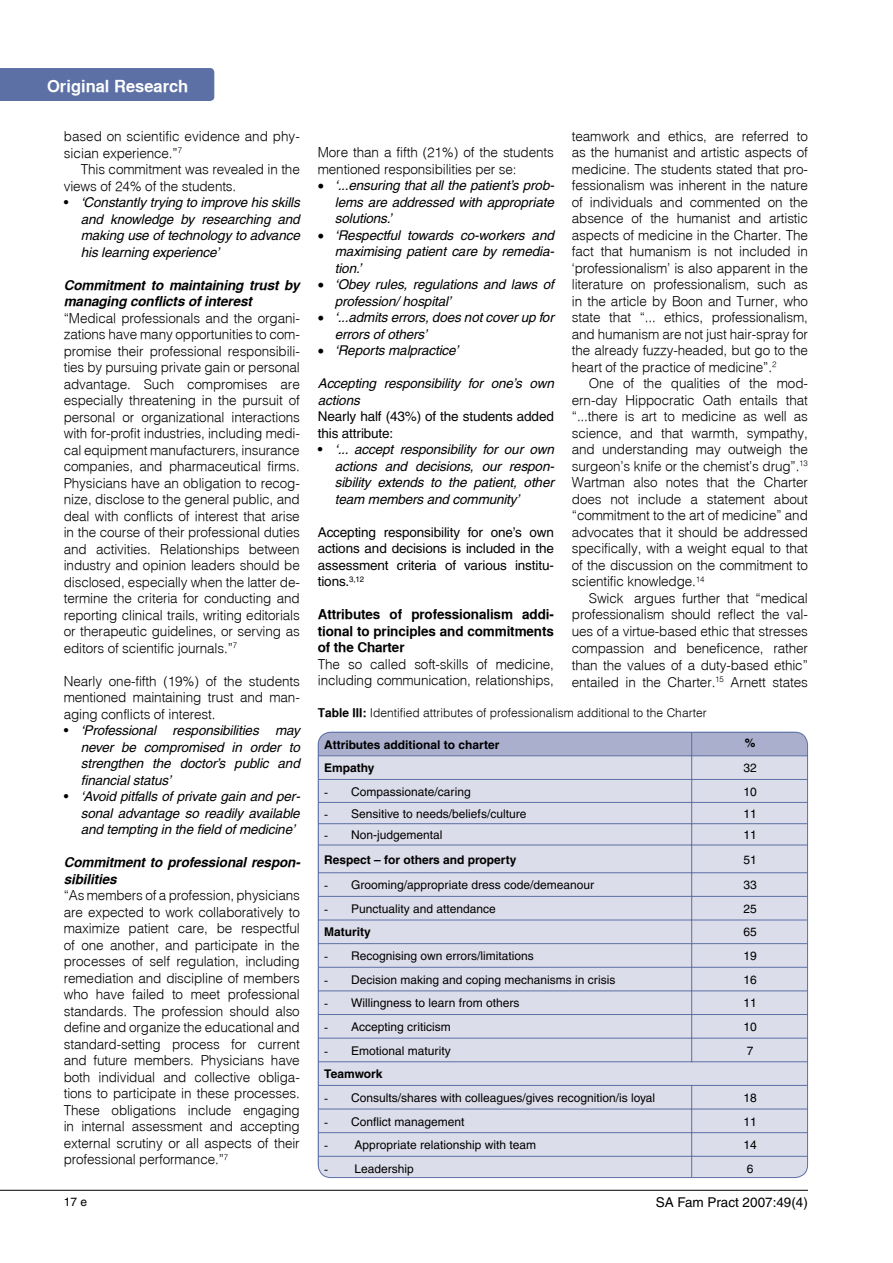
<style>
.page{position:relative;width:893px;height:1263px;background:#fff}
.page>*{position:absolute;margin:0;border:0;box-sizing:border-box;transform-origin:0 0}
.t1{font:700 16.5px "Helveticabold";color:#fff}
.t2{font:300 13.5px/16.5px "Helvetica";letter-spacing:-.01em;color:#000;text-align:justify}
.Body_Text_Indent_2{font:italic 13.5px/16.5px "Helvetica";letter-spacing:-.01em;color:#000;text-align:justify}
.t3{font:13.5px/16.5px "Helvetica";letter-spacing:-.01em;color:#000}
.t4{font:italic 700 13.5px/16.5px "Helvetica";letter-spacing:-.01em;color:#000}
.t5{font:700 13.5px/16.5px "Helveticabold";letter-spacing:-.01em;color:#000;text-align:justify}
.endnote_text{font:12px "Helvetica";color:#000}
.heading_8{font:700 12px "Helvetica";color:#000}
.endnote_text-2{font:300 12px "Helvetica";color:#000}
.endnote_text-3{font:700 12px "Helvetica";color:#000}
.s1{font-style:normal}
.s2{font-family:"Helveticabold";font-weight:700}
.s3{font-family:"Times New Roman"}
.s4{font-weight:700;font-style:normal}
</style>
<div class="page">
<svg style="left:317px;top:731px;width:491px;height:446px;background:#d3d5e5"></svg>
<div style="left:0;top:68px;width:214px;height:33px;background:#5c70a5"></div>
<hr style="left:0;top:1190px;width:808px;height:1px;background:#000">
<p class="t1" style="left:47px;top:77px;width:143px">Original Research</p>
<p class="t2" style="left:64px;top:127px;width:238px">based on scientific evidence and phy&shy;sician experience.”<sup>7</sup></p>
<p class="t2" style="left:64px;top:161px;width:238px;text-indent:17px">This commitment was revealed in the views of 24% of the students.</p>
<p class="Body_Text_Indent_2" style="left:81px;top:194px;width:221px;text-indent:-17px"><span class="s1">•</span> ‘Constantly trying to improve his skills and knowledge by researching and making use of technology to advance his learning experience’</p>
<p class="t4" style="left:64px;top:276px;width:238px">Commitment to maintaining trust by managing conflicts of interest</p>
<p class="t2" style="left:64px;top:309px;width:238px">“Medical professionals and the organi&shy;zations have many opportunities to com&shy;promise their professional responsibili&shy;ties by pursuing private gain or personal advantage. Such compromises are especially threatening in the pursuit of personal or organizational interactions with for-profit industries, including medi&shy;cal equipment manufacturers, insurance companies, and pharmaceutical firms.<br>Physicians have an obligation to recog&shy;nize, disclose to the general public, and deal with conflicts of interest that arise in the course of their professional duties and activities. Relationships between industry and opinion leaders should be disclosed, especially when the latter de&shy;termine the criteria for conducting and reporting clinical trails, writing editorials or therapeutic guidelines, or serving as editors of scientific journals.”<sup>7</sup></p>
<p class="t2" style="left:64px;top:672px;width:238px">Nearly one-fifth (19%) of the students mentioned maintaining trust and man&shy;aging conflicts of interest.</p>
<p class="Body_Text_Indent_2" style="left:81px;top:722px;width:221px;text-indent:-17px"><span class="s1">•</span> ‘Professional responsibilities may never be compromised in order to strengthen the doctor’s public and financial status’</p>
<p class="Body_Text_Indent_2" style="left:81px;top:788px;width:221px;text-indent:-17px"><span class="s1">•</span> ‘Avoid pitfalls of private gain and per&shy;sonal advantage so readily available and tempting in the field of medicine’</p>
<p class="t4" style="left:64px;top:854px;width:238px">Commitment to professional respon&shy;sibilities</p>
<p class="t2" style="left:64px;top:887px;width:238px">“As members of a profession, physicians are expected to work collaboratively to maximize patient care, be respectful of one another, and participate in the processes of self regulation, including remediation and discipline of members who have failed to meet professional standards. The profession should also define and organize the educational and standard-setting process for current and future members. Physicians have both individual and collective obliga&shy;tions to participate in these processes.<br>These obligations include engaging in internal assessment and accepting external scrutiny or all aspects of their professional performance.”<sup>7</sup></p>
<p class="t2" style="left:572px;top:127px;width:238px">teamwork and ethics, are referred to as the humanist and artistic aspects of medicine. The students stated that pro&shy;fessionalism was inherent in the nature of individuals and commented on the absence of the humanist and artistic aspects of medicine in the Charter. The fact that humanism is not included in ‘professionalism’ is also apparent in the literature on professionalism, such as in the article by Boon and Turner, who state that “... ethics, professionalism, and humanism are not just hair-spray for the already fuzzy-headed, but go to the heart of the practice of medicine”.<sup>2</sup></p>
<p class="t2" style="left:572px;top:375px;width:238px;text-indent:17px">One of the qualities of the mod&shy;ern-day Hippocratic Oath entails that “...there is art to medicine as well as science, and that warmth, sympathy, and understanding may outweigh the surgeon’s knife or the chemist’s drug”.<sup>13<br></sup>Wartman also notes that the Charter does not include a statement about “commitment to the art of medicine” and advocates that it should be addressed specifically, with a weight equal to that of the discussion on the commitment to scientific knowledge.<sup>14</sup></p>
<p class="t2" style="left:572px;top:589px;width:238px;text-indent:17px">Swick argues further that “medical professionalism should reflect the val&shy;ues of a virtue-based ethic that stresses compassion and beneficence, rather than the values of a duty-based ethic” entailed in the Charter.<sup>15</sup> Arnett states</p>
<p class="endnote_text-2" style="left:318px;top:705px;width:390px"><span class="s2">Table III:</span> Identified attributes of professionalism additional to the Charter</p>
<p class="heading_8" style="left:324px;top:737px;width:177px">Attributes additional to charter</p>
<p class="heading_8" style="left:745px;top:736px;width:12px">%</p>
<p class="heading_8" style="left:324px;top:761px;width:52px">Empathy</p>
<p class="endnote_text" style="left:743px;top:761px;width:15px">32</p>
<p class="endnote_text" style="left:324px;top:784px;width:148px"><span class="s3">-</span> Compassionate/caring</p>
<p class="endnote_text" style="left:743px;top:784px;width:15px">10</p>
<p class="endnote_text" style="left:324px;top:806px;width:204px"><span class="s3">-</span> Sensitive to needs/beliefs/culture</p>
<p class="endnote_text" style="left:743px;top:806px;width:15px">11</p>
<p class="endnote_text" style="left:324px;top:828px;width:120px"><span class="s3">-</span> Non-judgemental</p>
<p class="endnote_text" style="left:743px;top:828px;width:15px">11</p>
<p class="heading_8" style="left:324px;top:852px;width:194px">Respect – for others and property</p>
<p class="endnote_text" style="left:743px;top:852px;width:15px">51</p>
<p class="endnote_text" style="left:324px;top:878px;width:271px"><span class="s3">-</span> Grooming/appropriate dress code/demeanour</p>
<p class="endnote_text" style="left:743px;top:878px;width:15px">33</p>
<p class="endnote_text" style="left:324px;top:902px;width:173px"><span class="s3">-</span> Punctuality and attendance</p>
<p class="endnote_text" style="left:743px;top:902px;width:15px">25</p>
<p class="heading_8" style="left:324px;top:925px;width:48px">Maturity</p>
<p class="endnote_text" style="left:743px;top:925px;width:15px">65</p>
<p class="endnote_text" style="left:324px;top:949px;width:211px"><span class="s3">-</span> Recognising own errors/limitations</p>
<p class="endnote_text" style="left:743px;top:949px;width:15px">19</p>
<p class="endnote_text" style="left:324px;top:972px;width:293px"><span class="s3">-</span> Decision making and coping mechanisms in crisis</p>
<p class="endnote_text" style="left:743px;top:972px;width:15px">16</p>
<p class="endnote_text" style="left:324px;top:996px;width:197px"><span class="s3">-</span> Willingness to learn from others</p>
<p class="endnote_text" style="left:743px;top:996px;width:15px">11</p>
<p class="endnote_text" style="left:324px;top:1020px;width:128px"><span class="s3">-</span> Accepting criticism</p>
<p class="endnote_text" style="left:743px;top:1020px;width:15px">10</p>
<p class="endnote_text" style="left:324px;top:1043px;width:128px"><span class="s3">-</span> Emotional maturity</p>
<p class="endnote_text" style="left:747px;top:1043px;width:8px">7</p>
<p class="endnote_text-3" style="left:324px;top:1067px;width:60px">Teamwork</p>
<p class="endnote_text" style="left:324px;top:1091px;width:332px"><span class="s3">-</span> Consults/shares with colleagues/gives recognition/is loyal</p>
<p class="endnote_text" style="left:743px;top:1091px;width:15px">18</p>
<p class="endnote_text" style="left:324px;top:1114px;width:142px"><span class="s3">-</span> Conflict management</p>
<p class="endnote_text" style="left:743px;top:1114px;width:15px">11</p>
<p class="endnote_text" style="left:324px;top:1138px;width:213px"><span class="s3">-</span> Appropriate relationship with team</p>
<p class="endnote_text" style="left:743px;top:1138px;width:15px">14</p>
<p class="endnote_text" style="left:324px;top:1161px;width:91px"><span class="s3">-</span> Leadership</p>
<p class="endnote_text" style="left:747px;top:1161px;width:8px">6</p>
<p class="t2" style="left:318px;top:144px;width:238px">More than a fifth (21%) of the students mentioned responsibilities per se:</p>
<p class="Body_Text_Indent_2" style="left:335px;top:177px;width:221px;text-indent:-17px">• ‘...ensuring that all the patient’s prob&shy;lems are addressed with appropriate solutions.’</p>
<p class="Body_Text_Indent_2" style="left:335px;top:227px;width:221px;text-indent:-17px">• ‘Respectful towards co-workers and maximising patient care by remedia&shy;tion.’</p>
<p class="Body_Text_Indent_2" style="left:335px;top:276px;width:221px;text-indent:-17px">• ‘Obey rules, regulations and laws of profession/ hospital’</p>
<p class="Body_Text_Indent_2" style="left:335px;top:309px;width:220px;text-indent:-17px">• ‘...admits errors, does not cover up for errors of others’</p>
<p class="Body_Text_Indent_2" style="left:318px;top:342px;width:142px">• ‘Reports malpractice’</p>
<p class="Body_Text_Indent_2" style="left:318px;top:375px;width:238px">Accepting responsibility for one’s own actions</p>
<p class="t3" style="left:318px;top:408px;width:238px">Nearly half (43%) of the students added this attribute:</p>
<p class="Body_Text_Indent_2" style="left:335px;top:441px;width:220px;text-indent:-17px"><span class="s4">•</span> ‘... accept responsibility for our own actions and decisions, our respon&shy;sibility extends to the patient, other team members and community’</p>
<p class="t3" style="left:318px;top:524px;width:238px;text-align:justify">Accepting responsibility for one’s own actions and decisions is included in the assessment criteria of various institu&shy;tions.<sup>3,12</sup></p>
<p class="t5" style="left:318px;top:606px;width:238px">Attributes of professionalism addi&shy;tional to principles and commitments of the Charter</p>
<p class="t2" style="left:318px;top:655px;width:238px">The so called soft-skills of medicine, including communication, relationships,</p>
<p class="endnote_text" style="left:64px;top:1194px;width:25px">17 e</p>
<p class="t3" style="left:656px;top:1194px;width:154px">SA Fam Pract 2007:49(4)</p>
</div>
